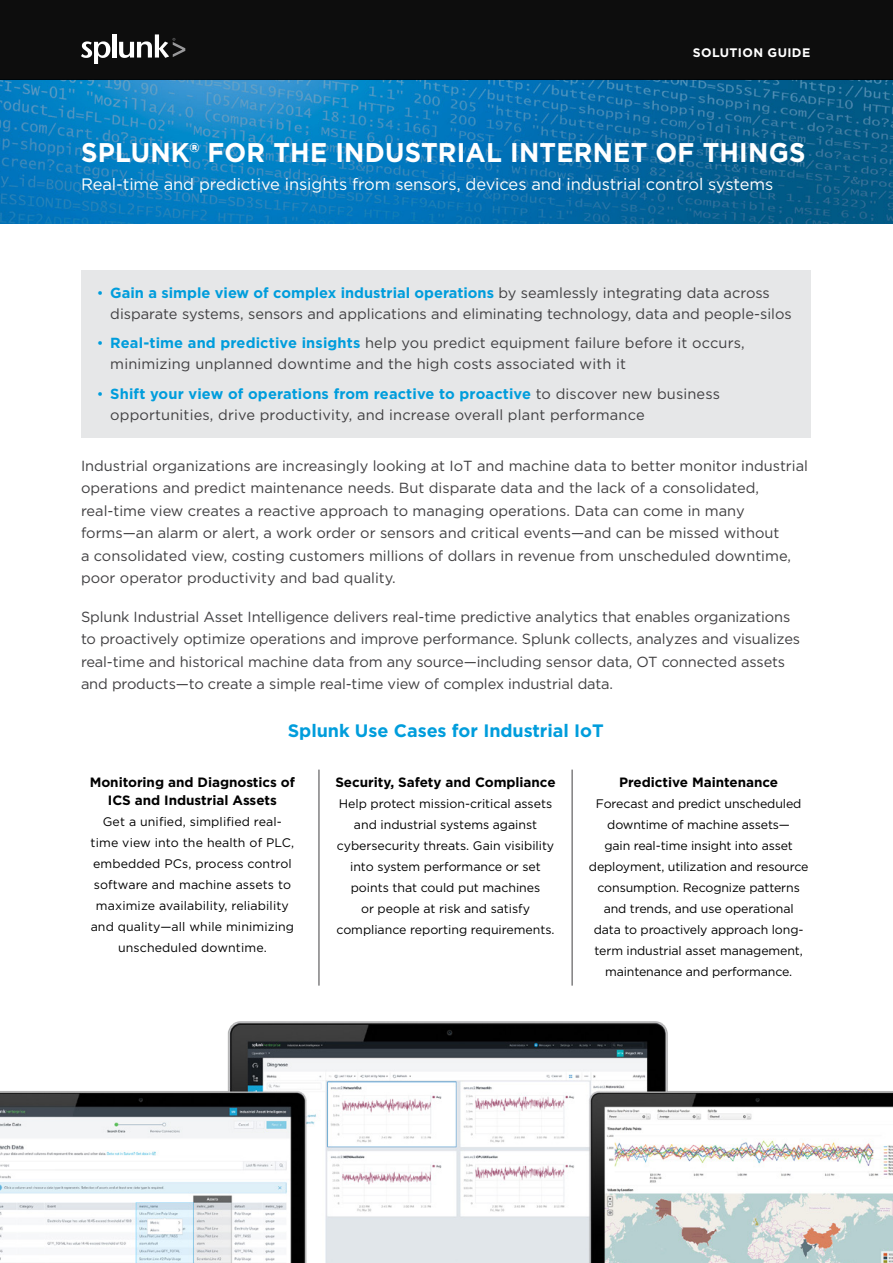
<style>
.page{position:relative;width:893px;height:1263px;background:#fff}
.page>*{position:absolute;margin:0;border:0;box-sizing:border-box;transform-origin:0 0}
.Bold_Header{font:700 27px "Gotham";letter-spacing:.01em;color:#fff;scale:.95 1}
.Page_1_Body_Text{font:700 18px "Gotham";letter-spacing:-.005em;color:#009ddc}
.Bold_Header-2{font:16.5px "Gotham";letter-spacing:-.005em;color:#fff}
.Page_1_Body_Text-2{font:14.7px/22.5px "Gotham";color:#414042}
.Page_1_Body_Text-3{font:700 13.5px/18px "Gotham";letter-spacing:-.005em;color:#000;text-align:center}
.Page_1_Body_Text-4{font:12.3px/21px "Gotham";letter-spacing:-.005em;color:#000;text-align:center}
.t1{font:700 12.3px "Gotham";letter-spacing:.03em;color:#fff}
.s1{font-size:14.25px;color:#009ddc}
.s2{font-weight:700;color:#009ddc}
</style>
<div class="page">
<img style="left:0;top:80px;width:893px;height:144px">
<div style="left:0;top:0;width:893px;height:80px;background:#0d0d0d"></div>
<svg style="left:81px;top:41px;width:29px;height:23px"></svg>
<hr style="left:112px;top:34px;width:4px;height:24px;background:#fff">
<svg style="left:119px;top:34px;width:66px;height:24px"></svg>
<div style="left:81px;top:270px;width:729px;height:168px;background:#e6e7e8"></div>
<img style="left:0;top:1021px;width:893px;height:242px">
<hr style="left:572px;top:770px;width:1px;height:216px;background:#414042">
<hr style="left:319px;top:770px;width:1px;height:216px;background:#414042">
<p class="t1" style="left:693px;top:44px;width:119px">SOLUTION GUIDE</p>
<p class="Bold_Header" style="left:81px;top:134px;width:764px">SPLUNK® FOR THE INDUSTRIAL INTERNET OF THINGS</p>
<p class="Bold_Header-2" style="left:81px;top:173px;width:694px">Real-time and predictive insights from sensors, devices and industrial control systems</p>
<p class="Page_1_Body_Text-2" style="left:110px;top:282px;width:683px;line-height:21px;text-indent:-14px"><span class="s1">•</span> <span class="s2">Gain a simple view of complex industrial operations</span> by seamlessly integrating data across disparate systems, sensors and applications and eliminating technology, data and people-silos</p>
<p class="Page_1_Body_Text-2" style="left:110px;top:332px;width:636px;line-height:21px;text-indent:-14px"><span class="s1">•</span> <span class="s2">Real-time and predictive insights</span> help you predict equipment failure before it occurs, minimizing unplanned downtime and the high costs associated with it</p>
<p class="Page_1_Body_Text-2" style="left:110px;top:383px;width:611px;line-height:21px;text-indent:-14px"><span class="s1">•</span> <span class="s2">Shift your view of operations from reactive to proactive</span> to discover new business opportunities, drive productivity, and increase overall plant performance</p>
<p class="Page_1_Body_Text-2" style="left:81px;top:454px;width:728px">Industrial organizations are increasingly looking at IoT and machine data to better monitor industrial operations and predict maintenance needs. But disparate data and the lack of a consolidated, real-time view creates a reactive approach to managing operations. Data can come in many forms—an alarm or alert, a work order or sensors and critical events—and can be missed without<br>a consolidated view, costing customers millions of dollars in revenue from unscheduled downtime, poor operator productivity and bad quality.</p>
<p class="Page_1_Body_Text-2" style="left:81px;top:605px;width:721px">Splunk Industrial Asset Intelligence delivers real-time predictive analytics that enables organizations to proactively optimize operations and improve performance. Splunk collects, analyzes and visualizes real-time and historical machine data from any source—including sensor data, OT connected assets and products—to create a simple real-time view of complex industrial data.</p>
<p class="Page_1_Body_Text" style="left:288px;top:719px;width:317px">Splunk Use Cases for Industrial IoT</p>
<p class="Page_1_Body_Text-3" style="left:90px;top:773px;width:207px">Monitoring and Diagnostics of<br>ICS and Industrial Assets</p>
<p class="Page_1_Body_Text-4" style="left:91px;top:811px;width:205px">Get a unified, simplified real&shy;time view into the health of PLC, embedded PCs, process control software and machine assets to maximize availability, reliability and quality—all while minimizing unscheduled downtime.</p>
<p class="Page_1_Body_Text-3" style="left:335px;top:773px;width:222px">Security, Safety and Compliance</p>
<p class="Page_1_Body_Text-4" style="left:336px;top:793px;width:220px">Help protect mission-critical assets and industrial systems against cybersecurity threats. Gain visibility into system performance or set points that could put machines<br>or people at risk and satisfy compliance reporting requirements.</p>
<p class="Page_1_Body_Text-3" style="left:619px;top:773px;width:160px">Predictive Maintenance</p>
<p class="Page_1_Body_Text-4" style="left:589px;top:793px;width:221px">Forecast and predict unscheduled downtime of machine assets—<br>gain real-time insight into asset deployment, utilization and resource consumption. Recognize patterns and trends, and use operational data to proactively approach long&shy;term industrial asset management, maintenance and performance.</p>
</div>
